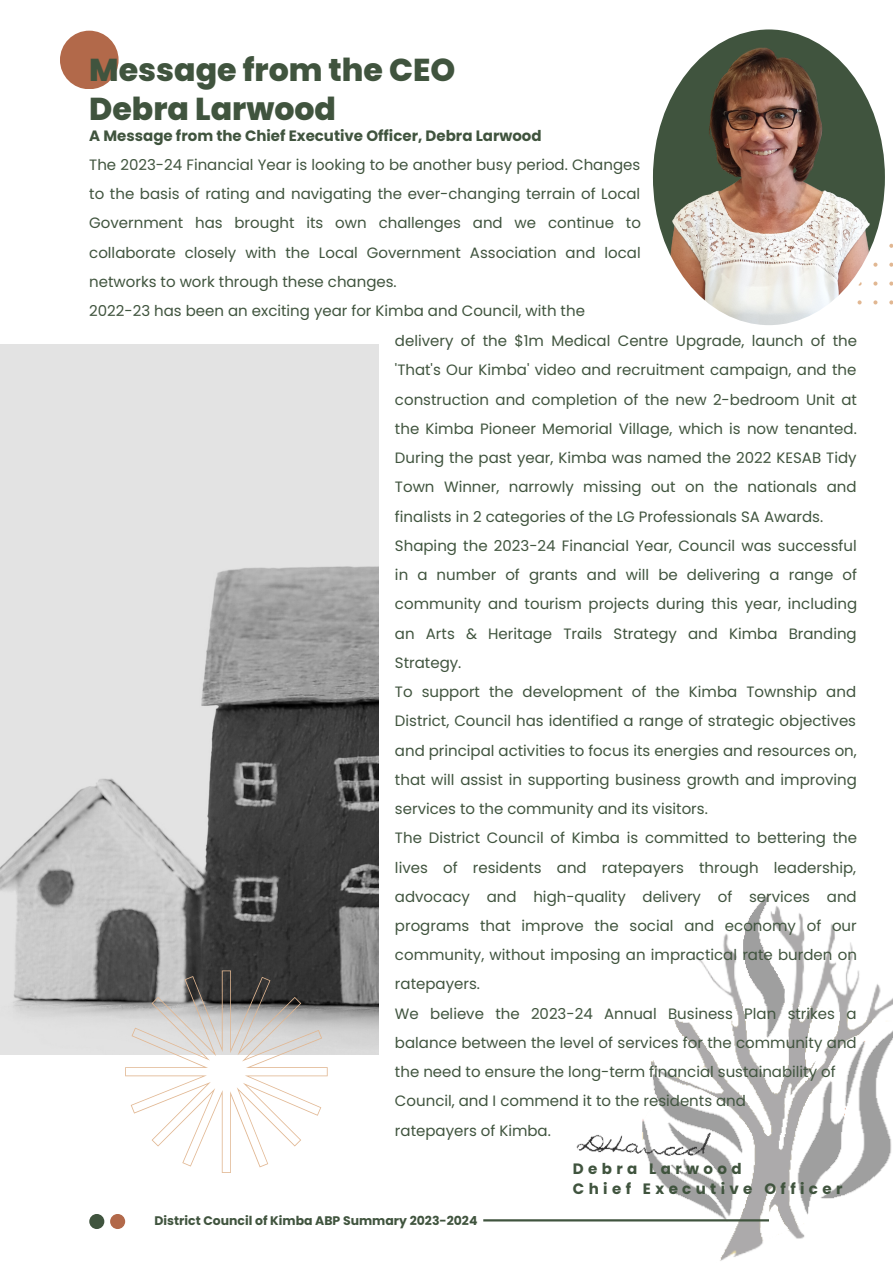
<style>
.page{position:relative;width:893px;height:1264px;background:#fff}
.page>*{position:absolute;margin:0;border:0;box-sizing:border-box;transform-origin:0 0}
.t1{font:800 31.65px "Poppins";color:#40543e}
.t2{font:15px/29.2px "Poppins";color:#40543e;text-align:justify}
.t3{font:700 15px "Poppins";color:#40543e}
.t4{font:700 15px "Poppins";letter-spacing:.29em;color:#40543e}
.t5{font:700 12.45px "Poppins";color:#40543e}
</style>
<div class="page">
<img style="left:0;top:345px;width:378px;height:709px">
<div style="left:60px;top:31px;width:59px;height:58px;background:#b2694a;border-radius:50%"></div>
<svg style="left:125px;top:970px;width:202px;height:202px"></svg>
<img style="left:620px;top:894px;width:272px;height:367px">
<svg style="left:653px;top:29px;width:239px;height:296px"></svg>
<img style="left:576px;top:1111px;width:144px;height:67px">
<div style="left:89px;top:1213px;width:15px;height:15px;background:#40543e;border-radius:50%"></div>
<div style="left:110px;top:1213px;width:15px;height:15px;background:#b2694a;border-radius:50%"></div>
<hr style="left:483px;top:1219px;width:286px;height:2px;background:#40543e">
<p class="t1" style="left:89px;top:48px;width:367px">Message from the CEO</p>
<p class="t1" style="left:89px;top:86px;width:248px">Debra Larwood</p>
<p class="t3" style="left:89px;top:125px;width:454px">A Message from the Chief Executive Officer, Debra Larwood</p>
<p class="t2" style="left:89px;top:150px;width:553px">The 2023-24 Financial Year is looking to be another busy period. Changes to the basis of rating and navigating the ever-changing terrain of Local Government has brought its own challenges and we continue to collaborate closely with the Local Government Association and local networks to work through these changes.</p>
<p class="t2" style="left:89px;top:296px;width:497px">2022-23 has been an exciting year for Kimba and Council, with the</p>
<p class="t2" style="left:395px;top:326px;width:463px">delivery of the $1m Medical Centre Upgrade, launch of the 'That's Our Kimba' video and recruitment campaign, and the construction and completion of the new 2-bedroom Unit at the Kimba Pioneer Memorial Village, which is now tenanted.<br>During the past year, Kimba was named the 2022 KESAB Tidy Town Winner, narrowly missing out on the nationals and finalists in 2 categories of the LG Professionals SA Awards.</p>
<p class="t2" style="left:395px;top:531px;width:463px">Shaping the 2023-24 Financial Year, Council was successful in a number of grants and will be delivering a range of community and tourism projects during this year, including an Arts &amp; Heritage Trails Strategy and Kimba Branding Strategy.</p>
<p class="t2" style="left:395px;top:677px;width:463px">To support the development of the Kimba Township and District, Council has identified a range of strategic objectives and principal activities to focus its energies and resources on, that will assist in supporting business growth and improving services to the community and its visitors.</p>
<p class="t2" style="left:395px;top:823px;width:463px">The District Council of Kimba is committed to bettering the lives of residents and ratepayers through leadership, advocacy and high-quality delivery of services and programs that improve the social and economy of our community, without imposing an impractical rate burden on ratepayers.</p>
<p class="t2" style="left:395px;top:998px;width:463px">We believe the 2023-24 Annual Business Plan strikes a balance between the level of services for the community and the need to ensure the long-term financial sustainability of</p>
<p class="t2" style="left:395px;top:1086px;width:352px">Council, and I commend it to the residents and</p>
<p class="t2" style="left:395px;top:1115px;width:157px">ratepayers of Kimba.</p>
<p class="t5" style="left:154px;top:1211px;width:324px">District Council of Kimba ABP Summary 2023-2024</p>
<p class="t4" style="left:573px;top:1157px;width:170px">Debra Larwood</p>
<p class="t4" style="left:573px;top:1178px;width:271px">Chief Executive Officer</p>
</div>
